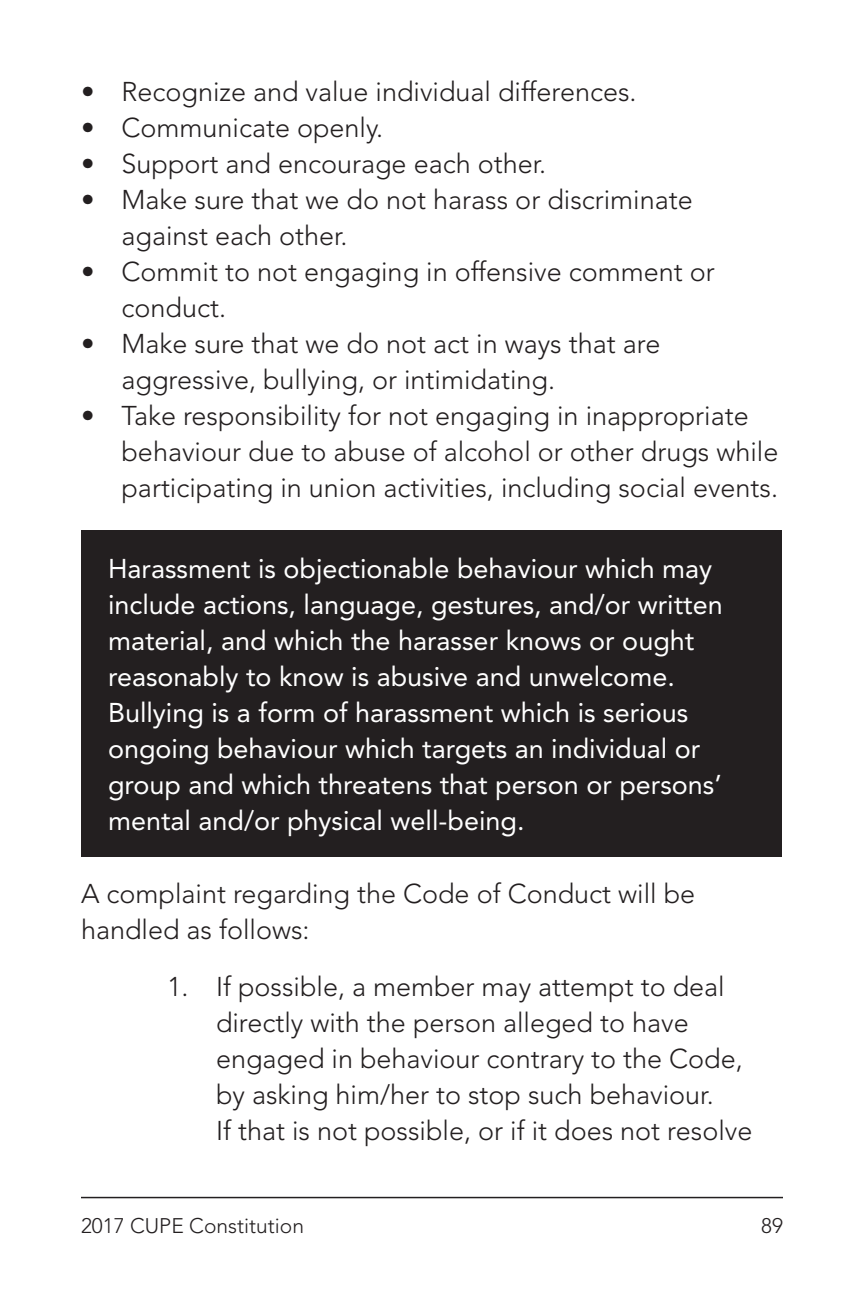
<style>
.page{position:relative;width:864px;height:1296px;background:#fff}
.page>*{position:absolute;margin:0;border:0;box-sizing:border-box;transform-origin:0 0}
.Copy_indent{font:300 27px/36px "Avenir";color:#231f20}
.Copy{font:27px/36px "Avenir";color:#fff}
.Copy-2{font:300 27px/36px "Avenir";color:#231f20}
.Copy-3{font:300 21px "Avenir";color:#231f20}
</style>
<div class="page">
<div style="left:81px;top:531px;width:701px;height:326px;background:#231f20"></div>
<hr style="left:81px;top:1197px;width:702px;height:1px;background:#231f20">
<p class="Copy_indent" style="left:81px;top:74px;width:557px">• Recognize and value individual differences.</p>
<p class="Copy_indent" style="left:81px;top:110px;width:304px">• Communicate openly.</p>
<p class="Copy_indent" style="left:81px;top:146px;width:467px">• Support and encourage each other.</p>
<p class="Copy_indent" style="left:122px;top:182px;width:573px;text-indent:-40px">• Make sure that we do not harass or discriminate against each other.</p>
<p class="Copy_indent" style="left:122px;top:254px;width:595px;text-indent:-40px">• Commit to not engaging in offensive comment or conduct.</p>
<p class="Copy_indent" style="left:122px;top:326px;width:540px;text-indent:-40px">• Make sure that we do not act in ways that are aggressive, bullying, or intimidating.</p>
<p class="Copy_indent" style="left:122px;top:398px;width:658px;text-indent:-40px">• Take responsibility for not engaging in inappropriate behaviour due to abuse of alcohol or other drugs while participating in union activities, including social events.</p>
<p class="Copy" style="left:108px;top:551px;width:616px">Harassment is objectionable behaviour which may include actions, language, gestures, and/or written material, and which the harasser knows or ought reasonably to know is abusive and unwelcome.<br>Bullying is a form of harassment which is serious ongoing behaviour which targets an individual or group and which threatens that person or persons’ mental and/or physical well-being.</p>
<p class="Copy-2" style="left:81px;top:875px;width:616px">A complaint regarding the Code of Conduct will be handled as follows:</p>
<p class="Copy_indent" style="left:216px;top:969px;width:538px;text-indent:-49px">1. If possible, a member may attempt to deal directly with the person alleged to have engaged in behaviour contrary to the Code, by asking him/her to stop such behaviour.<br>If that is not possible, or if it does not resolve</p>
<p class="Copy-3" style="left:81px;top:1214px;width:225px">2017 CUPE Constitution</p>
<p class="Copy-3" style="left:761px;top:1214px;width:23px">89</p>
</div>
